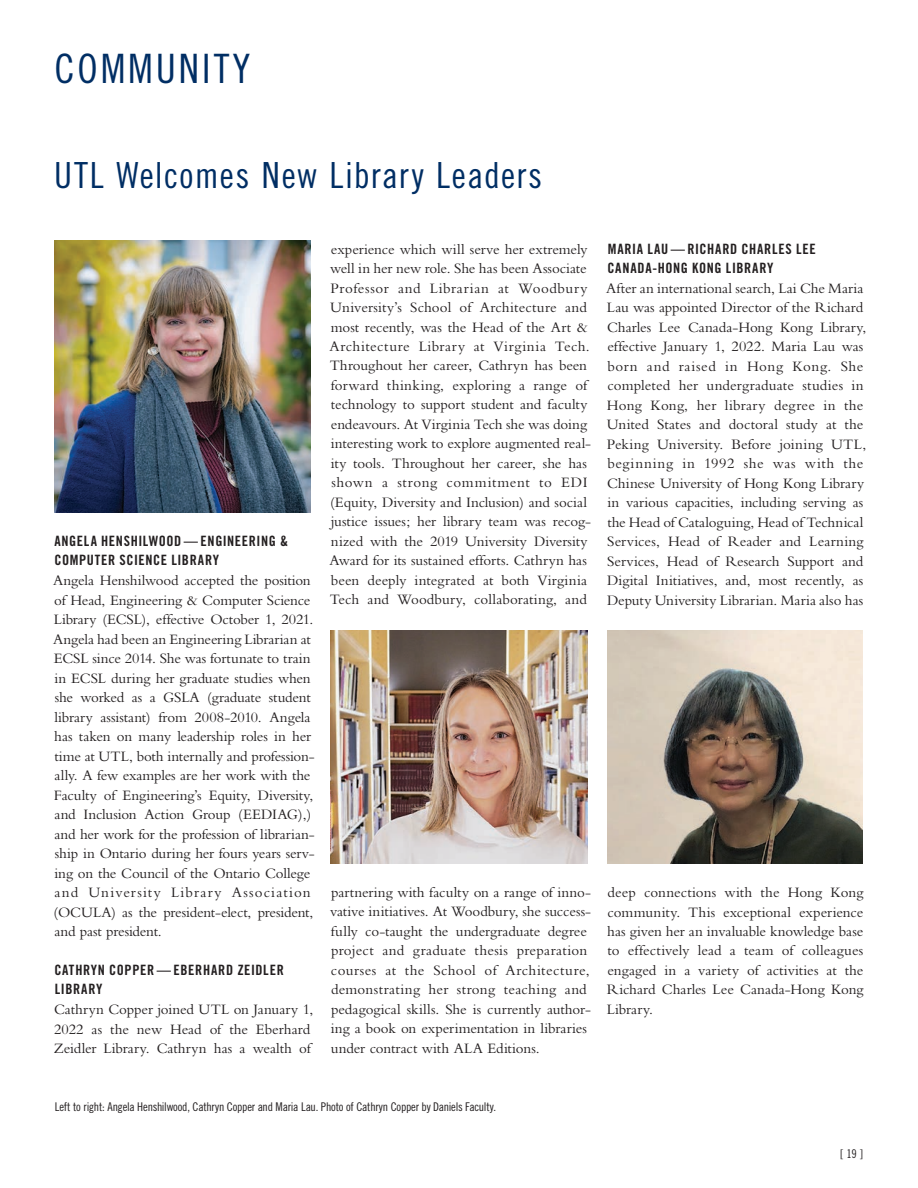
<style>
.page{position:relative;width:918px;height:1188px;background:#fff}
.page>*{position:absolute;margin:0;border:0;box-sizing:border-box;transform-origin:0 0}
.t1{font:40.5px "Trade Gothic LT Std Cn 18";letter-spacing:.07em;color:#002e64}
.t2{font:36px "Trade Gothic LT Std Cn 18";letter-spacing:.035em;color:#002e64}
.t3{font:15px/19.5px "Bembo";color:#231f20}
.t4{font:14.25px/19.5px "Trade Gothic LT Std Bd Cn 20";letter-spacing:.045em;color:#231f20}
.t5{font:12px "Trade Gothic LT Std Cn 18";letter-spacing:-.02em;color:#231f20}
</style>
<div class="page">
<img style="left:330px;top:630px;width:258px;height:234px">
<img style="left:54px;top:240px;width:257px;height:273px">
<img style="left:607px;top:630px;width:256px;height:234px">
<h1 class="t1" style="left:54px;top:45px;width:197px">COMMUNITY</h1>
<h2 class="t2" style="left:54px;top:154px;width:490px">UTL Welcomes New Library Leaders</h2>
<p class="t4" style="left:54px;top:531px;width:235px">ANGELA HENSHILWOOD — ENGINEERING &amp;<br>COMPUTER SCIENCE LIBRARY</p>
<p class="t3" style="left:53px;top:570px;width:263px">Angela Henshilwood accepted the position of Head, Engineering &amp; Computer Science Library (ECSL), effective October 1, 2021.<br>Angela had been an Engineering Librarian at ECSL since 2014. She was fortunate to train in ECSL during her graduate studies when she worked as a GSLA (graduate student library assistant) from 2008-2010. Angela has taken on many leadership roles in her time at UTL, both internally and profession&shy;ally. A few examples are her work with the Faculty of Engineering’s Equity, Diversity, and Inclusion Action Group (EEDIAG),) and her work for the profession of librarian&shy;ship in Ontario during her fours years serv&shy;ing on the Council of the Ontario College and University Library Association (OCULA) as the president-elect, president, and past president.</p>
<p class="t4" style="left:54px;top:960px;width:231px">CATHRYN COPPER — EBERHARD ZEIDLER<br>LIBRARY</p>
<p class="t3" style="left:54px;top:999px;width:261px">Cathryn Copper joined UTL on January 1,<br>2022 as the new Head of the Eberhard<br>Zeidler Library. Cathryn has a wealth of</p>
<p class="t3" style="left:330px;top:239px;width:263px">experience which will serve her extremely well in her new role. She has been Associate Professor and Librarian at Woodbury University’s School of Architecture and most recently, was the Head of the Art &amp; Architecture Library at Virginia Tech.<br>Throughout her career, Cathryn has been forward thinking, exploring a range of technology to support student and faculty endeavours. At Virginia Tech she was doing interesting work to explore augmented real&shy;ity tools. Throughout her career, she has shown a strong commitment to EDI (Equity, Diversity and Inclusion) and social justice issues; her library team was recog&shy;nized with the 2019 University Diversity Award for its sustained efforts. Cathryn has been deeply integrated at both Virginia Tech and Woodbury, collaborating, and</p>
<p class="t3" style="left:330px;top:882px;width:263px">partnering with faculty on a range of inno&shy;vative initiatives. At Woodbury, she success&shy;fully co-taught the undergraduate degree project and graduate thesis preparation courses at the School of Architecture, demonstrating her strong teaching and pedagogical skills. She is currently author&shy;ing a book on experimentation in libraries under contract with ALA Editions.</p>
<p class="t4" style="left:607px;top:239px;width:210px">MARIA LAU — RICHARD CHARLES LEE<br>CANADA-HONG KONG LIBRARY</p>
<p class="t3" style="left:606px;top:278px;width:262px">After an international search, Lai Che Maria Lau was appointed Director of the Richard Charles Lee Canada-Hong Kong Library, effective January 1, 2022. Maria Lau was born and raised in Hong Kong. She completed her undergraduate studies in Hong Kong, her library degree in the United States and doctoral study at the Peking University. Before joining UTL, beginning in 1992 she was with the Chinese University of Hong Kong Library in various capacities, including serving as the Head of Cataloguing, Head of Technical Services, Head of Reader and Learning Services, Head of Research Support and Digital Initiatives, and, most recently, as Deputy University Librarian. Maria also has</p>
<p class="t3" style="left:607px;top:882px;width:258px;text-align:justify">deep connections with the Hong Kong community. This exceptional experience has given her an invaluable knowledge base to effectively lead a team of colleagues engaged in a variety of activities at the Richard Charles Lee Canada-Hong Kong Library.</p>
<p class="t5" style="left:55px;top:1100px;width:443px">Left to right: Angela Henshilwood, Cathryn Copper and Maria Lau. Photo of Cathryn Copper by Daniels Faculty.</p>
<p class="t5" style="left:840px;top:1147px;width:25px">[ 19 ]</p>
</div>
